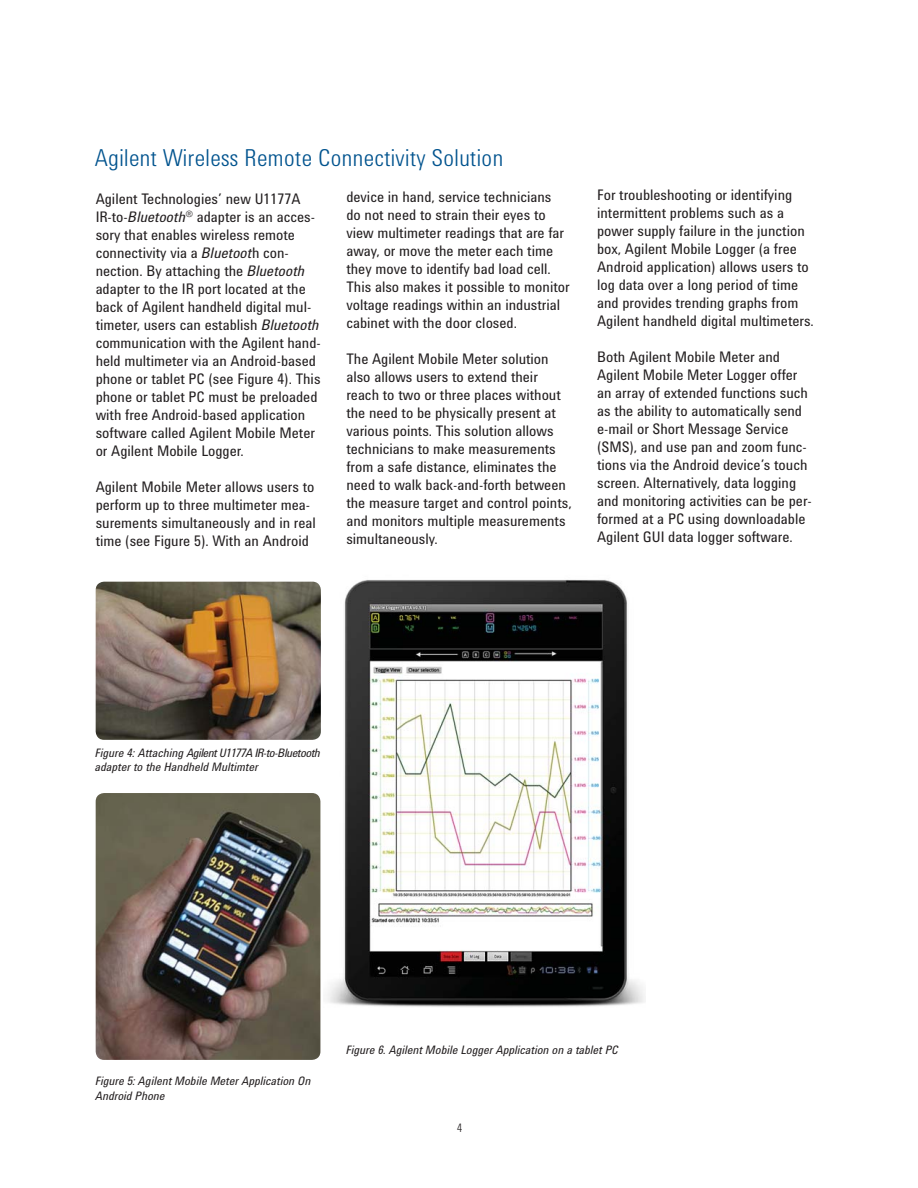
<style>
.page{position:relative;width:918px;height:1188px;background:#fff}
.page>*{position:absolute;margin:0;border:0;box-sizing:border-box;transform-origin:0 0}
.t1{font:300 24px "Agilent Condensed CFF";letter-spacing:.02em;color:#00538e}
.t2{font:15px/18px "Agilent Condensed CFF";color:#231f20}
.t3{font:italic 12px/14.4px "Agilent Condensed CFF";color:#231f20}
.t4{font:300 12px "Agilent Condensed CFF";color:#231f20}
.s1{font-style:italic}
</style>
<div class="page">
<img style="left:96px;top:582px;width:225px;height:158px;border-radius:9px">
<img style="left:96px;top:793px;width:224px;height:267px;border-radius:9px">
<img style="left:327px;top:579px;width:318px;height:428px">
<h1 class="t1" style="left:95px;top:149px;width:409px">Agilent Wireless Remote Connectivity Solution</h1>
<p class="t2" style="left:96px;top:192px;width:227px">Agilent Technologies’ new U1177A IR-to-<span class="s1">Bluetooth</span><sup>®</sup> adapter is an acces&shy;sory that enables wireless remote connectivity via a <span class="s1">Bluetoot</span>h con&shy;nection. By attaching the <span class="s1">Bluetooth </span>adapter to the IR port located at the back of Agilent handheld digital mul&shy;timeter, users can establish <span class="s1">Bluetooth </span>communication with the Agilent hand&shy;held multimeter via an Android-based phone or tablet PC (see Figure 4). This phone or tablet PC must be preloaded with free Android-based application software called Agilent Mobile Meter or Agilent Mobile Logger.</p>
<p class="t2" style="left:96px;top:480px;width:222px">Agilent Mobile Meter allows users to perform up to three multimeter mea&shy;surements simultaneously and in real time (see Figure 5). With an Android</p>
<p class="t2" style="left:346px;top:189px;width:225px">device in hand, service technicians<br>do not need to strain their eyes to view multimeter readings that are far away, or move the meter each time they move to identify bad load cell.<br>This also makes it possible to monitor voltage readings within an industrial cabinet with the door closed.</p>
<p class="t2" style="left:346px;top:351px;width:227px">The Agilent Mobile Meter solution also allows users to extend their reach to two or three places without the need to be physically present at various points. This solution allows technicians to make measurements from a safe distance, eliminates the need to walk back-and-forth between the measure target and control points, and monitors multiple measurements simultaneously.</p>
<p class="t2" style="left:597px;top:188px;width:218px">For troubleshooting or identifying intermittent problems such as a power supply failure in the junction box, Agilent Mobile Logger (a free Android application) allows users to log data over a long period of time and provides trending graphs from Agilent handheld digital multimeters.</p>
<p class="t2" style="left:597px;top:350px;width:216px">Both Agilent Mobile Meter and Agilent Mobile Meter Logger offer an array of extended functions such as the ability to automatically send e-mail or Short Message Service (SMS), and use pan and zoom func&shy;tions via the Android device’s touch screen. Alternatively, data logging and monitoring activities can be per&shy;formed at a PC using downloadable Agilent GUI data logger software.</p>
<p class="t3" style="left:95px;top:747px;width:227px">Figure 4: Attaching Agilent U1177A IR-to-Bluetooth adapter to the Handheld Multimter</p>
<p class="t3" style="left:95px;top:1075px;width:217px">Figure 5: Agilent Mobile Meter Application On<br>Android Phone</p>
<p class="t3" style="left:346px;top:1044px;width:274px">Figure 6. Agilent Mobile Logger Application on a tablet PC</p>
<p class="t4" style="left:457px;top:1124px;width:7px">4</p>
</div>
